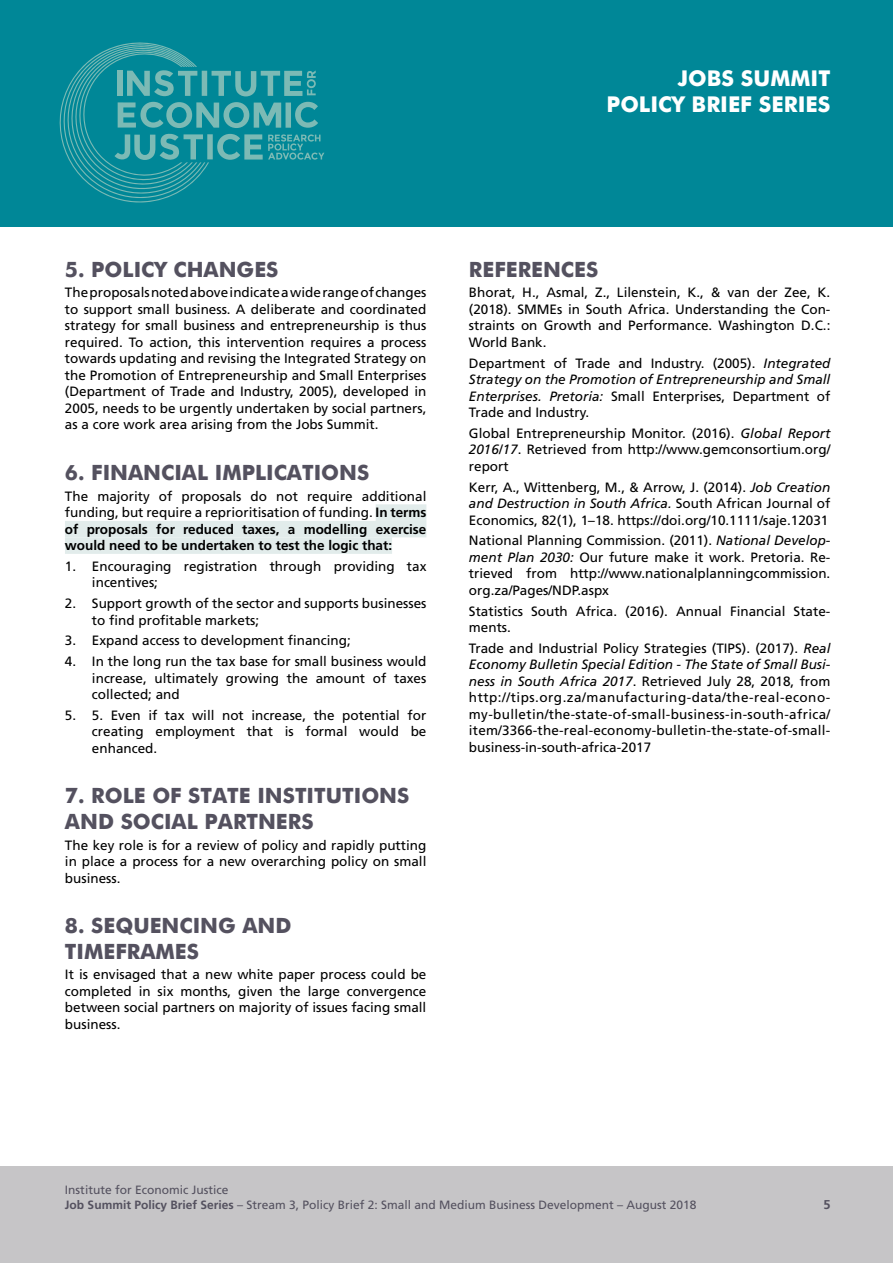
<style>
.page{position:relative;width:893px;height:1263px;background:#fff}
.page>*{position:absolute;margin:0;border:0;box-sizing:border-box;transform-origin:0 0}
.t1{font:700 21.75px/26.5px "Futura";color:#fff;text-align:right}
.t2{font:700 21px/25.5px "Futura";color:#54515f}
.t3{font:13.5px/16.5px "Frutiger LT Std";color:#000;text-align:justify}
.t4{font:700 13.5px/16.5px "Frutiger LT Std";color:#000;text-align:justify}
.t5{font:700 12.75px "Frutiger LT Std";color:#54515f}
.t6{font:12px/15px "Frutiger LT Std";color:#54515f}
.s1{font-weight:400}
.s2{font-style:italic}
.s3{font-weight:700}
</style>
<div class="page">
<div style="left:0;top:0;width:893px;height:226px;background:#008797"></div>
<svg style="left:59px;top:42px;width:265px;height:161px"></svg>
<div style="left:0;top:1166px;width:893px;height:97px;background:#c6c5c7"></div>
<div style="left:376px;top:504px;width:50px;height:17px;background:#e2eceb"></div>
<div style="left:65px;top:521px;width:361px;height:16px;background:#e2eceb"></div>
<div style="left:65px;top:537px;width:327px;height:17px;background:#e2eceb"></div>
<h1 class="t1" style="left:607px;top:63px;width:225px">JOBS SUMMIT<br>POLICY BRIEF SERIES</h1>
<h2 class="t2" style="left:65px;top:255px;width:215px">5. POLICY CHANGES</h2>
<p class="t3" style="left:65px;top:284px;width:363px">The proposals noted above indicate a wide range of changes to support small business. A deliberate and coordinated strategy for small business and entrepreneurship is thus required. To action, this intervention requires a process towards updating and revising the Integrated Strategy on the Promotion of Entrepreneurship and Small Enterprises (Department of Trade and Industry, 2005), developed in 2005, needs to be urgently undertaken by social partners, as a core work area arising from the Jobs Summit.</p>
<h2 class="t2" style="left:65px;top:458px;width:306px">6. FINANCIAL IMPLICATIONS</h2>
<p class="t4" style="left:65px;top:488px;width:363px"><span class="s1">The majority of proposals do not require additional funding, but require a reprioritisation of funding.</span> In terms of proposals for reduced taxes, a modelling exercise would need to be undertaken to test the logic that:</p>
<p class="t3" style="left:92px;top:558px;width:336px;text-indent:-27px">1. Encouraging registration through providing tax incentives;</p>
<p class="t3" style="left:92px;top:595px;width:336px;text-indent:-27px">2. Support growth of the sector and supports businesses to find profitable markets;</p>
<p class="t3" style="left:65px;top:632px;width:287px">3. Expand access to development financing;</p>
<p class="t3" style="left:92px;top:653px;width:336px;text-indent:-27px">4. In the long run the tax base for small business would increase, ultimately growing the amount of taxes collected; and</p>
<p class="t3" style="left:92px;top:707px;width:336px;text-indent:-27px">5. 5. Even if tax will not increase, the potential for creating employment that is formal would be enhanced.</p>
<h2 class="t2" style="left:65px;top:782px;width:346px">7. ROLE OF STATE INSTITUTIONS<br>AND SOCIAL PARTNERS</h2>
<p class="t3" style="left:65px;top:837px;width:363px">The key role is for a review of policy and rapidly putting in place a process for a new overarching policy on small business.</p>
<h2 class="t2" style="left:65px;top:911px;width:228px">8. SEQUENCING AND<br>TIMEFRAMES</h2>
<p class="t3" style="left:65px;top:966px;width:363px">It is envisaged that a new white paper process could be completed in six months, given the large convergence between social partners on majority of issues facing small business.</p>
<h2 class="t2" style="left:469px;top:255px;width:131px">REFERENCES</h2>
<p class="t3" style="left:469px;top:284px;width:363px">Bhorat, H., Asmal, Z., Lilenstein, K., &amp; van der Zee, K. (2018). SMMEs in South Africa. Understanding the Con&shy;straints on Growth and Performance. Washington D.C.:<br>World Bank.</p>
<p class="t3" style="left:469px;top:355px;width:363px">Department of Trade and Industry. (2005). <span class="s2">Integrated Strategy on the Promotion of Entrepreneurship and Small Enterprises. Pretoria:</span> Small Enterprises, Department of Trade and Industry.</p>
<p class="t3" style="left:469px;top:425px;width:363px">Global Entrepreneurship Monitor. (2016). <span class="s2">Global Report 2016/17</span>. Retrieved from http://www.gemconsortium.org/ report</p>
<p class="t3" style="left:469px;top:479px;width:363px">Kerr, A., Wittenberg, M., &amp; Arrow, J. (2014). <span class="s2">Job Creation and Destruction in South Africa.</span> South African Journal of Economics, 82(1), 1–18. https://doi.org/10.1111/saje.12031</p>
<p class="t3" style="left:469px;top:532px;width:363px">National Planning Commission. (2011). <span class="s2">National Develop&shy;ment Plan 2030:</span> Our future make it work. Pretoria. Re&shy;trieved from http://www.nationalplanningcommission. org.za/Pages/NDP.aspx</p>
<p class="t3" style="left:469px;top:603px;width:363px">Statistics South Africa. (2016). Annual Financial State&shy;ments.</p>
<p class="t3" style="left:469px;top:640px;width:363px">Trade and Industrial Policy Strategies (TIPS). (2017). <span class="s2">Real Economy Bulletin Special Edition - The State of Small Busi&shy;ness in South Africa 2017</span>. Retrieved July 28, 2018, from http://tips.org.za/manufacturing-data/the-real-econo&shy;my-bulletin/the-state-of-small-business-in-south-africa/ item/3366-the-real-economy-bulletin-the-state-of-small&shy;business-in-south-africa-2017</p>
<p class="t6" style="left:65px;top:1182px;width:633px">Institute for Economic Justice<br><span class="s3">Job Summit Policy Brief Series</span> – Stream 3, Policy Brief 2: Small and Medium Business Development – August 2018</p>
<p class="t5" style="left:823px;top:1197px;width:9px">5</p>
</div>
